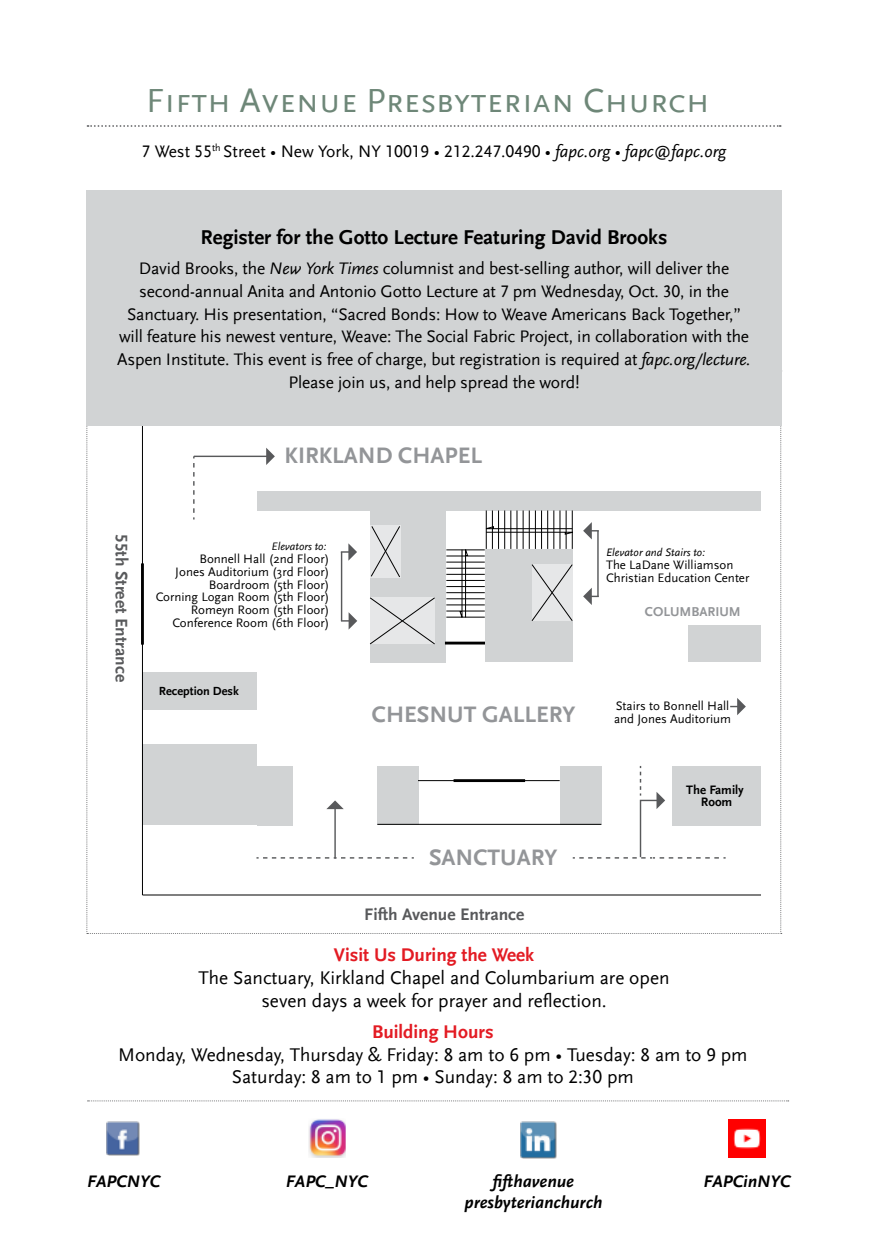
<style>
.page{position:relative;width:873px;height:1260px;background:#fff}
.page>*{position:absolute;margin:0;border:0;box-sizing:border-box;transform-origin:0 0}
.t1{font:35px "Scala Sans LF Caps";color:#6e8778}
.t2{font:700 23.45px "Scala Sans LF";color:#939598}
.t3{font:700 21px "Scala Sans";color:#000}
.t4{font:19.25px/22.8px "Scala Sans LF";color:#000;text-align:center}
.t5{font:700 19.25px "Scala Sans LF";color:#e31b23}
.t6{font:17.5px/22.8px "Scala Sans LF";letter-spacing:-.01em;color:#000;text-align:center}
.t7{font:italic 700 17.5px "Scala Sans LF";color:#000}
.t8{font:700 17.5px "Scala Sans LF";color:#58595b}
.t9{font:700 13.47px "Scala Sans LF";color:#939598}
.t10{font:12.95px/12.8px "Scala Sans";color:#000}
.t11{font:700 12.95px/12.8px "Scala Sans";color:#000;text-align:center}
.t12{font:700 12.42px "Scala Sans LF";color:#000}
.t13{font:italic 11.38px "Scala Sans LF";color:#000}
.t14{font:italic 11.38px "Scala Sans";color:#000}
.s1{font-style:italic}
.s2{font-family:"Scala Sans";font-style:italic}
</style>
<div class="page">
<svg style="left:88px;top:125px;width:692px;height:2px"></svg>
<svg style="left:86px;top:426px;width:695px;height:508px"></svg>
<div style="left:86px;top:190px;width:696px;height:236px;background:#d1d3d4"></div>
<svg style="left:88px;top:1100px;width:700px;height:1px"></svg>
<img style="left:728px;top:1120px;width:37px;height:38px">
<img style="left:106px;top:1121px;width:34px;height:34px">
<img style="left:308px;top:1119px;width:37px;height:39px">
<img style="left:520px;top:1121px;width:36px;height:37px">
<h1 class="t1" style="left:146px;top:82px;width:565px">Fifth Avenue Presbyterian Church</h1>
<p class="t6" style="left:141px;top:140px;width:586px">7 West 55<sup>th</sup> Street • New York, NY 10019 • 212.247.0490 • <span class="s1">fapc.org • fapc@fapc.org</span></p>
<p class="t3" style="left:201px;top:225px;width:468px">Register for the Gotto Lecture Featuring David Brooks</p>
<p class="t6" style="left:117px;top:257px;width:635px">David Brooks, the <span class="s2">New York Times</span> columnist and best-selling author, will deliver the second-annual Anita and Antonio Gotto Lecture at 7 pm Wednesday, Oct. 30, in the Sanctuary. His presentation, “Sacred Bonds: How to Weave Americans Back Together,” will feature his newest venture, Weave: The Social Fabric Project, in collaboration with the Aspen Institute. This event is free of charge, but registration is required at <span class="s2">fapc.org/lecture.<br></span>Please join us, and help spread the word!</p>
<h2 class="t2" style="left:284px;top:443px;width:199px">KIRKLAND CHAPEL</h2>
<p class="t8" style="left:131px;top:534px;width:149px;rotate:90deg">55th Street Entrance</p>
<p class="t14" style="left:271px;top:540px;width:56px">Elevators to:</p>
<p class="t10" style="left:156px;top:553px;width:175px;text-align:right">Bonnell Hall (2nd Floor)<br>Jones Auditorium (3rd Floor)<br>Boardroom (5th Floor)<br>Corning Logan Room (5th Floor)<br>Romeyn Room (5th Floor)<br>Conference Room (6th Floor)</p>
<p class="t12" style="left:159px;top:684px;width:81px">Reception Desk</p>
<h2 class="t2" style="left:372px;top:701px;width:205px">CHESNUT GALLERY</h2>
<h2 class="t2" style="left:429px;top:845px;width:130px">SANCTUARY</h2>
<p class="t8" style="left:364px;top:904px;width:161px">Fifth Avenue Entrance</p>
<p class="t13" style="left:606px;top:546px;width:101px">Elevator and Stairs to:</p>
<p class="t10" style="left:606px;top:558px;width:145px">The LaDane Williamson<br>Christian Education Center</p>
<p class="t9" style="left:645px;top:604px;width:97px">COLUMBARIUM</p>
<p class="t10" style="left:614px;top:700px;width:118px">Stairs to Bonnell Hall and Jones Auditorium</p>
<p class="t11" style="left:686px;top:783px;width:59px">The Family<br>Room</p>
<p class="t5" style="left:334px;top:944px;width:202px">Visit Us During the Week</p>
<p class="t4" style="left:198px;top:967px;width:472px">The Sanctuary, Kirkland Chapel and Columbarium are open seven days a week for prayer and reflection.</p>
<p class="t5" style="left:372px;top:1021px;width:123px">Building Hours</p>
<p class="t4" style="left:118px;top:1043px;width:631px">Monday, Wednesday, Thursday &amp; Friday: 8 am to 6 pm • Tuesday: 8 am to 9 pm<br>Saturday: 8 am to 1 pm • Sunday: 8 am to 2:30 pm</p>
<p class="t7" style="left:87px;top:1172px;width:75px">FAPCNYC</p>
<p class="t7" style="left:286px;top:1172px;width:84px">FAPC_NYC</p>
<p class="t7" style="left:493px;top:1172px;width:82px">fifthavenue</p>
<p class="t7" style="left:703px;top:1172px;width:89px">FAPCinNYC</p>
<p class="t7" style="left:464px;top:1193px;width:139px">presbyterianchurch</p>
</div>
